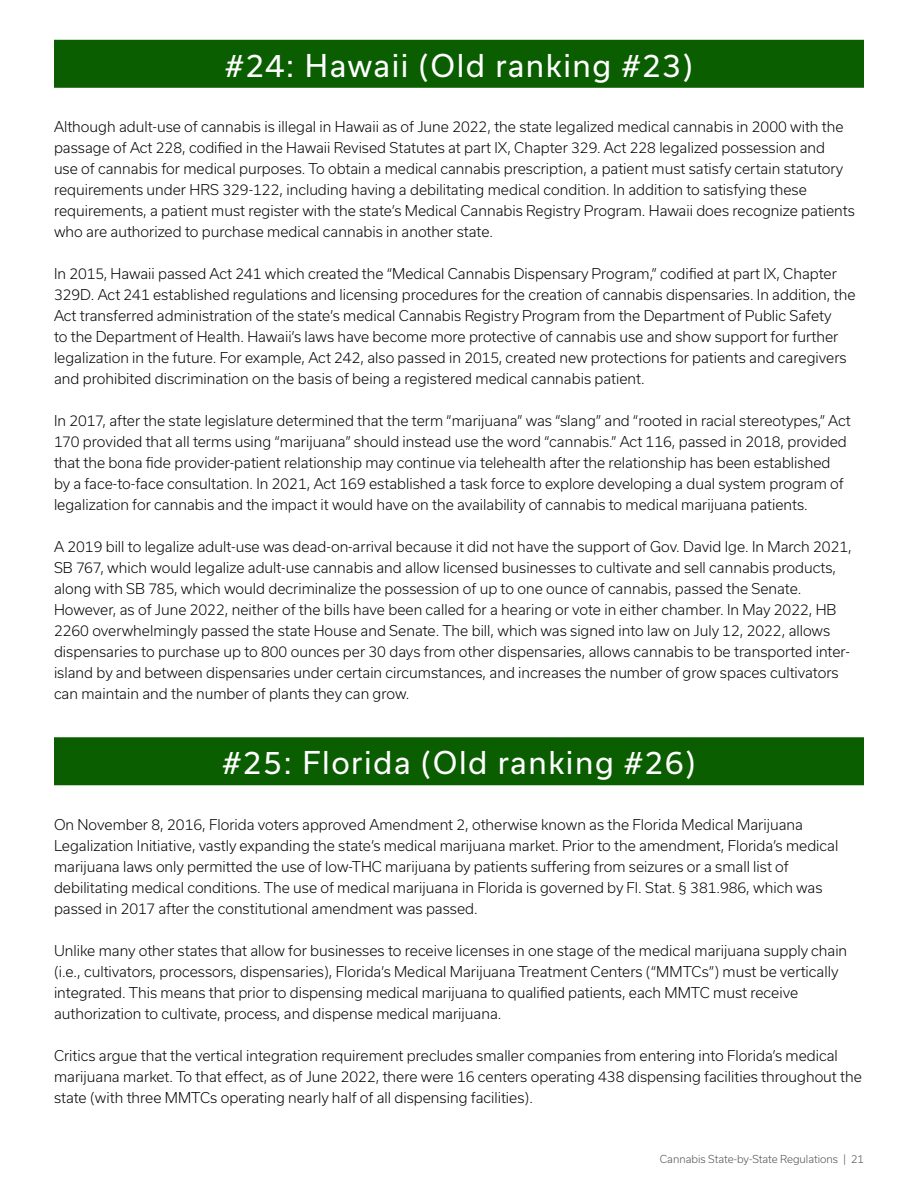
<style>
.page{position:relative;width:918px;height:1188px;background:#fff}
.page>*{position:absolute;margin:0;border:0;box-sizing:border-box;transform-origin:0 0}
.t1{font:30px "Usual";letter-spacing:.05em;color:#fff}
.t2{font:300 14.25px/21px "Usual";color:#000}
.t3{font:300 10.5px "Usual";color:#4d4d4f}
</style>
<div class="page">
<div style="left:54px;top:40px;width:810px;height:48px;background:#0a5e00"></div>
<div style="left:54px;top:737px;width:810px;height:48px;background:#0a5e00"></div>
<h1 class="t1" style="left:225px;top:48px;width:469px">#24: Hawaii (Old ranking #23)</h1>
<p class="t2" style="left:54px;top:116px;width:802px">Although adult-use of cannabis is illegal in Hawaii as of June 2022, the state legalized medical cannabis in 2000 with the passage of Act 228, codified in the Hawaii Revised Statutes at part IX, Chapter 329. Act 228 legalized possession and<br>use of cannabis for medical purposes. To obtain a medical cannabis prescription, a patient must satisfy certain statutory requirements under HRS 329-122, including having a debilitating medical condition. In addition to satisfying these requirements, a patient must register with the state’s Medical Cannabis Registry Program. Hawaii does recognize patients who are authorized to purchase medical cannabis in another state.</p>
<p class="t2" style="left:54px;top:263px;width:803px">In 2015, Hawaii passed Act 241 which created the “Medical Cannabis Dispensary Program,” codified at part IX, Chapter 329D. Act 241 established regulations and licensing procedures for the creation of cannabis dispensaries. In addition, the Act transferred administration of the state’s medical Cannabis Registry Program from the Department of Public Safety<br>to the Department of Health. Hawaii’s laws have become more protective of cannabis use and show support for further legalization in the future. For example, Act 242, also passed in 2015, created new protections for patients and caregivers and prohibited discrimination on the basis of being a registered medical cannabis patient.</p>
<p class="t2" style="left:54px;top:410px;width:798px">In 2017, after the state legislature determined that the term “marijuana” was “slang” and “rooted in racial stereotypes,” Act 170 provided that all terms using “marijuana” should instead use the word “cannabis.” Act 116, passed in 2018, provided that the bona fide provider-patient relationship may continue via telehealth after the relationship has been established<br>by a face-to-face consultation. In 2021, Act 169 established a task force to explore developing a dual system program of legalization for cannabis and the impact it would have on the availability of cannabis to medical marijuana patients.</p>
<p class="t2" style="left:54px;top:536px;width:799px">A 2019 bill to legalize adult-use was dead-on-arrival because it did not have the support of Gov. David Ige. In March 2021, SB 767, which would legalize adult-use cannabis and allow licensed businesses to cultivate and sell cannabis products, along with SB 785, which would decriminalize the possession of up to one ounce of cannabis, passed the Senate.<br>However, as of June 2022, neither of the bills have been called for a hearing or vote in either chamber. In May 2022, HB 2260 overwhelmingly passed the state House and Senate. The bill, which was signed into law on July 12, 2022, allows dispensaries to purchase up to 800 ounces per 30 days from other dispensaries, allows cannabis to be transported inter&shy;island by and between dispensaries under certain circumstances, and increases the number of grow spaces cultivators can maintain and the number of plants they can grow.</p>
<h1 class="t1" style="left:223px;top:745px;width:474px">#25: Florida (Old ranking #26)</h1>
<p class="t2" style="left:54px;top:814px;width:786px">On November 8, 2016, Florida voters approved Amendment 2, otherwise known as the Florida Medical Marijuana Legalization Initiative, vastly expanding the state’s medical marijuana market. Prior to the amendment, Florida’s medical marijuana laws only permitted the use of low-THC marijuana by patients suffering from seizures or a small list of debilitating medical conditions. The use of medical marijuana in Florida is governed by Fl. Stat. § 381.986, which was passed in 2017 after the constitutional amendment was passed.</p>
<p class="t2" style="left:54px;top:940px;width:795px">Unlike many other states that allow for businesses to receive licenses in one stage of the medical marijuana supply chain (i.e., cultivators, processors, dispensaries), Florida’s Medical Marijuana Treatment Centers (“MMTCs”) must be vertically integrated. This means that prior to dispensing medical marijuana to qualified patients, each MMTC must receive authorization to cultivate, process, and dispense medical marijuana.</p>
<p class="t2" style="left:54px;top:1045px;width:809px">Critics argue that the vertical integration requirement precludes smaller companies from entering into Florida’s medical marijuana market. To that effect, as of June 2022, there were 16 centers operating 438 dispensing facilities throughout the state (with three MMTCs operating nearly half of all dispensing facilities).</p>
<p class="t3" style="left:660px;top:1153px;width:206px">Cannabis State-by-State Regulations | 21</p>
</div>
